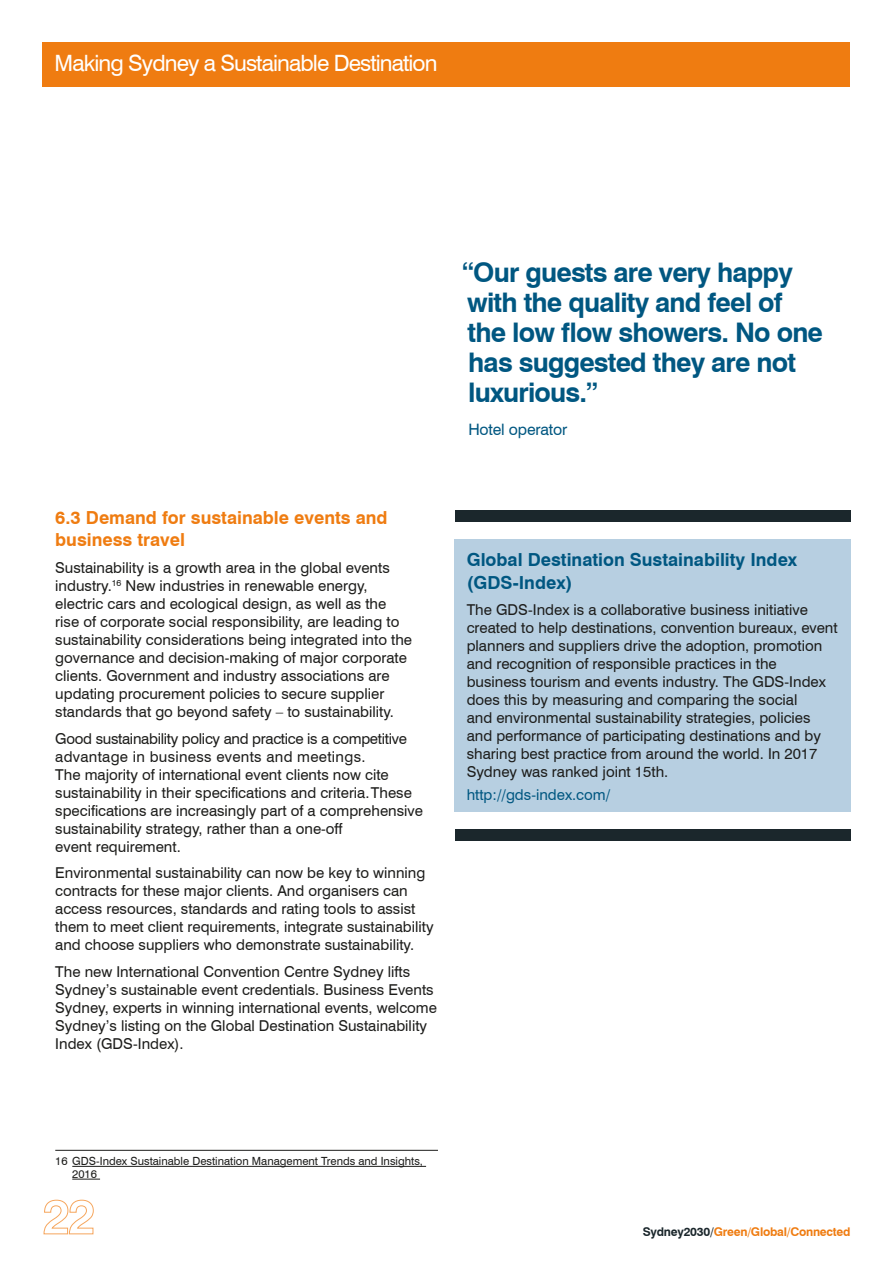
<style>
.page{position:relative;width:893px;height:1263px;background:#fff}
.page>*{position:absolute;margin:0;border:0;box-sizing:border-box;transform-origin:0 0}
.t1{font:700 27px/30px "Swiss 721 BT";letter-spacing:-.03em;color:#005781}
.t2{font:22.5px "Swiss 721 BT";letter-spacing:-.04em;color:#fff}
.t3{font:700 18px/22.5px "Swiss 721 BT";color:#005781}
.t4{font:700 18px/22.5px "Swiss 721 BT";color:#ef7c11}
.t5{font:15.75px "Swiss 721 BT";letter-spacing:-.01em;color:#005781}
.t6{font:15px/18px "Swiss 721 BT";color:#1d1d1b}
.t7{font:15px "Swiss 721 BT";color:#005781}
.t8{font:700 12px "Swiss 721 BT";letter-spacing:-.02em;color:#ef7c11}
.t9{font:11.25px/12.8px "Swiss 721 BT";color:#1d1d1b}
.s1{color:#1b272c}
</style>
<div class="page">
<div style="left:454px;top:540px;width:396px;height:272px;background:#b7cfe1"></div>
<div style="left:455px;top:510px;width:395px;height:11px;background:#1b272c"></div>
<div style="left:455px;top:829px;width:395px;height:11px;background:#1b272c"></div>
<svg style="left:72px;top:1179px;width:28px;height:1px"></svg>
<hr style="left:72px;top:1166px;width:354px;height:1px;background:#1d1d1b">
<div style="left:43px;top:43px;width:807px;height:44px;background:#ef7c11"></div>
<hr style="left:55px;top:1150px;width:383px;height:1px;background:#1d1d1b">
<svg style="left:43px;top:1199px;width:51px;height:35px"></svg>
<h2 class="t2" style="left:55px;top:50px;width:384px">Making Sydney a Sustainable Destination</h2>
<p class="t1" style="left:462px;top:257px;width:362px">“Our guests are very happy with the quality and feel of<br>the low flow showers. No one has suggested they are not luxurious.”</p>
<p class="t5" style="left:468px;top:420px;width:101px">Hotel operator</p>
<h3 class="t4" style="left:55px;top:506px;width:334px">6.3 Demand for sustainable events and business travel</h3>
<p class="t6" style="left:55px;top:558px;width:358px">Sustainability is a growth area in the global events industry.<sup>16</sup> New industries in renewable energy, electric cars and ecological design, as well as the rise of corporate social responsibility, are leading to sustainability considerations being integrated into the governance and decision-making of major corporate clients. Government and industry associations are updating procurement policies to secure supplier standards that go beyond safety – to sustainability.</p>
<p class="t6" style="left:55px;top:729px;width:369px">Good sustainability policy and practice is a competitive advantage in business events and meetings.<br>The majority of international event clients now cite sustainability in their specifications and criteria. These specifications are increasingly part of a comprehensive sustainability strategy, rather than a one-off<br>event requirement.</p>
<p class="t6" style="left:55px;top:863px;width:380px">Environmental sustainability can now be key to winning contracts for these major clients. And organisers can access resources, standards and rating tools to assist them to meet client requirements, integrate sustainability and choose suppliers who demonstrate sustainability.</p>
<p class="t6" style="left:55px;top:962px;width:383px">The new International Convention Centre Sydney lifts Sydney’s sustainable event credentials. Business Events Sydney, experts in winning international events, welcome Sydney’s listing on the Global Destination Sustainability Index (GDS-Index).</p>
<h4 class="t3" style="left:467px;top:548px;width:332px">Global Destination Sustainability Index (GDS-Index)</h4>
<p class="t6" style="left:467px;top:601px;width:373px">The GDS-Index is a collaborative business initiative created to help destinations, convention bureaux, event planners and suppliers drive the adoption, promotion and recognition of responsible practices in the business tourism and events industry. The GDS-Index does this by measuring and comparing the social<br>and environmental sustainability strategies, policies and performance of participating destinations and by sharing best practice from around the world. In 2017<br>Sydney was ranked joint 15th.</p>
<p class="t7" style="left:467px;top:785px;width:145px">http://gds-index.com/</p>
<p class="t9" style="left:72px;top:1155px;width:352px;text-indent:-17px">16 GDS-Index Sustainable Destination Management Trends and Insights,<br>2016</p>
<p class="t8" style="left:643px;top:1224px;width:209px"><span class="s1">Sydney2030/</span>Green/Global/Connected</p>
</div>
